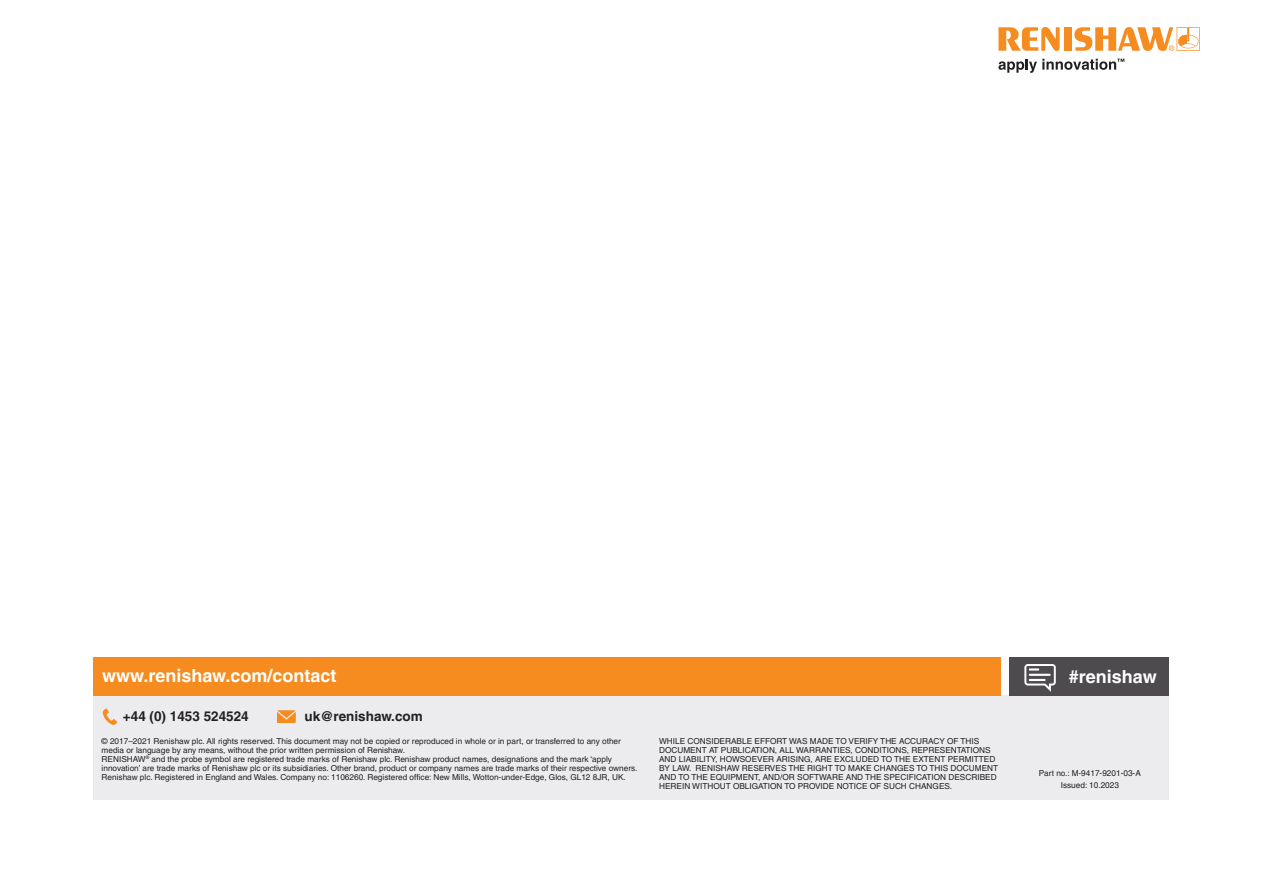
<style>
.page{position:relative;width:1263px;height:893px;background:#fff}
.page>*{position:absolute;margin:0;border:0;box-sizing:border-box;transform-origin:0 0}
.back_page_URL_white___hashtag{font:700 18px "Helvetica LT Pro";color:#fff}
.back_page_contact_details{font:700 13.5px "Helvetica LT Pro";color:#231f20}
.Disclaimer{font:8.25px/9px "Helvetica LT Pro";color:#231f20}
.Part_No{font:8.25px "Helvetica LT Pro";color:#231f20}
</style>
<div class="page">
<svg style="left:998px;top:27px;width:62px;height:24px"></svg>
<div style="left:1064px;top:27px;width:8px;height:24px;background:#f68c1f"></div>
<svg style="left:1074px;top:27px;width:126px;height:24px"></svg>
<svg style="left:998px;top:59px;width:126px;height:14px"></svg>
<div style="left:94px;top:695px;width:1075px;height:104px;background:#ececee"></div>
<div style="left:1009px;top:658px;width:160px;height:38px;background:#4d4b4d"></div>
<svg style="left:103px;top:708px;width:14px;height:17px"></svg>
<svg style="left:277px;top:710px;width:19px;height:13px"></svg>
<div style="left:1009px;top:657px;width:160px;height:38px;background:#4d4b4d"></div>
<svg style="left:1024px;top:664px;width:32px;height:28px"></svg>
<div style="left:94px;top:657px;width:907px;height:38px;background:#f68c1f"></div>
<p class="back_page_URL_white___hashtag" style="left:102px;top:665px;width:236px">www.renishaw.com/contact</p>
<p class="back_page_contact_details" style="left:123px;top:708px;width:127px">+44 (0) 1453 524524</p>
<p class="back_page_contact_details" style="left:305px;top:708px;width:120px">uk@renishaw.com</p>
<p class="Disclaimer" style="left:102px;top:736px;width:521px">© 2017–2021 Renishaw plc. All rights reserved. This document may not be copied or reproduced in whole or in part, or transferred to any other media or language by any means, without the prior written permission of Renishaw.</p>
<p class="Disclaimer" style="left:102px;top:754px;width:537px">RENISHAW<sup>®</sup> and the probe symbol are registered trade marks of Renishaw plc. Renishaw product names, designations and the mark ‘apply innovation’ are trade marks of Renishaw plc or its subsidiaries. Other brand, product or company names are trade marks of their respective owners.</p>
<p class="Disclaimer" style="left:102px;top:772px;width:526px">Renishaw plc. Registered in England and Wales. Company no: 1106260. Registered office: New Mills, Wotton-under-Edge, Glos, GL12 8JR, UK.</p>
<p class="Disclaimer" style="left:659px;top:736px;width:341px">WHILE CONSIDERABLE EFFORT WAS MADE TO VERIFY THE ACCURACY OF THIS DOCUMENT AT PUBLICATION, ALL WARRANTIES, CONDITIONS, REPRESENTATIONS AND LIABILITY, HOWSOEVER ARISING, ARE EXCLUDED TO THE EXTENT PERMITTED BY LAW. RENISHAW RESERVES THE RIGHT TO MAKE CHANGES TO THIS DOCUMENT AND TO THE EQUIPMENT, AND/OR SOFTWARE AND THE SPECIFICATION DESCRIBED HEREIN WITHOUT OBLIGATION TO PROVIDE NOTICE OF SUCH CHANGES.</p>
<h1 class="back_page_URL_white___hashtag" style="left:1069px;top:666px;width:89px">#renishaw</h1>
<p class="Part_No" style="left:1039px;top:768px;width:103px">Part no.: M-9417-9201-03-A</p>
<p class="Part_No" style="left:1061px;top:780px;width:60px">Issued: 10.2023</p>
</div>
